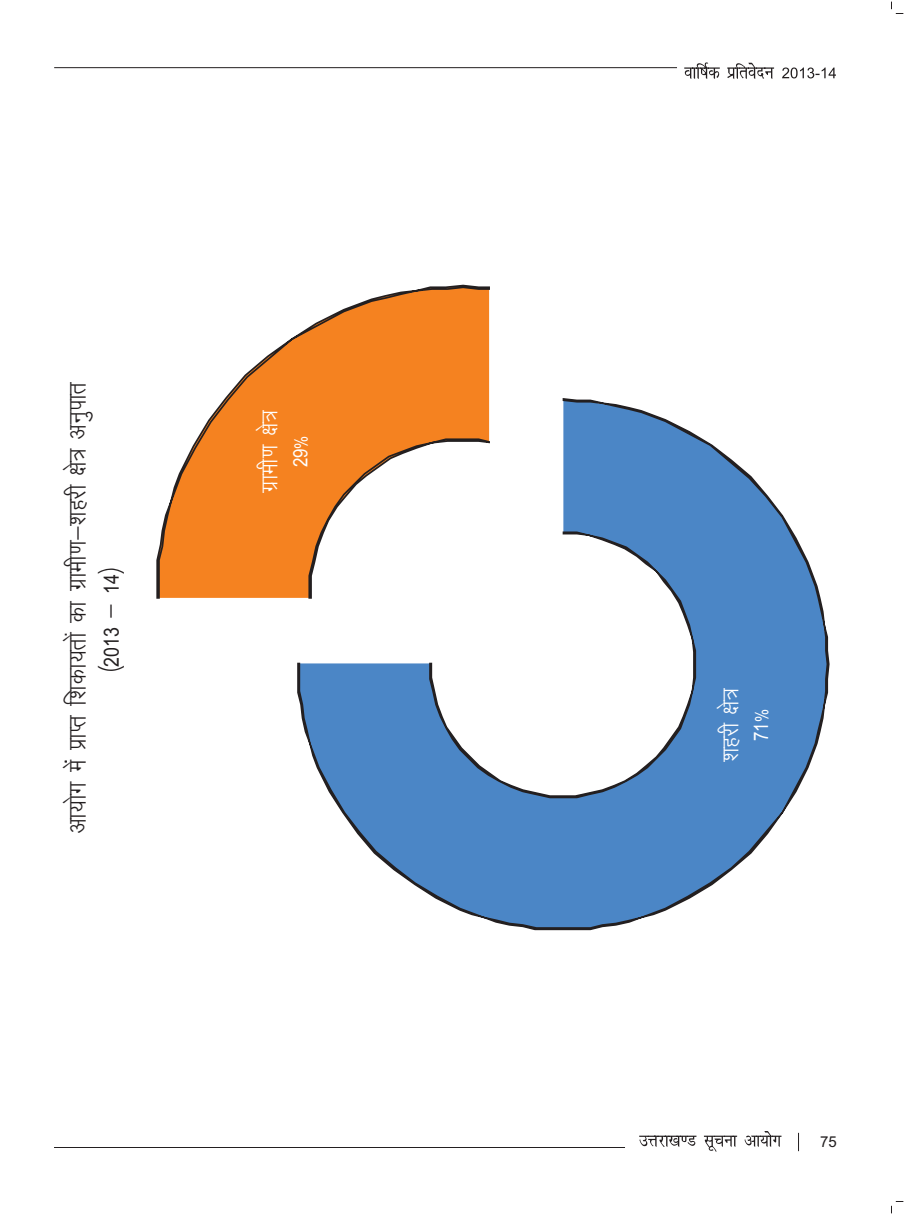
<style>
.page{position:relative;width:905px;height:1215px;background:#fff}
.page>*{position:absolute;margin:0;border:0;box-sizing:border-box;transform-origin:0 0}
.t1{font:100 30px/33px "Kruti Dev 010";color:#231f20}
.t2{font:100 28.5px/29.8px "Kruti Dev 010";color:#fff;text-align:center}
.t3{font:15px "Arial";color:#231f20}
.s1{font-family:"Arial Narrow";font-weight:400;font-size:18px}
</style>
<div class="page">
<svg style="left:782px;top:68px;width:54px;height:10px"></svg>
<svg style="left:684px;top:62px;width:90px;height:17px"></svg>
<svg style="left:639px;top:1131px;width:142px;height:21px"></svg>
<svg style="left:798px;top:1133px;width:1px;height:18px"></svg>
<hr style="left:54px;top:1147px;width:571px;height:1px;background:#231f20">
<hr style="left:54px;top:67px;width:623px;height:1px;background:#231f20">
<svg style="left:297px;top:398px;width:533px;height:533px;fill:#4b86c6"></svg>
<svg style="left:156px;top:284px;width:335px;height:316px;fill:#f58220"></svg>
<svg style="left:891px;top:1201px;width:12px;height:12px"></svg>
<svg style="left:891px;top:2px;width:12px;height:12px"></svg>
<p class="t1" style="left:60px;top:673px;width:293px;text-indent:-160px;rotate:-90deg">vk;ksx esa izkIr f'kdk;rksa dk xzkeh.k&amp;'kgjh {ks= vuqikr ¼2013 &amp; 14½</p>
<p class="t2" style="left:254px;top:493px;width:85px;rotate:-90deg">xzkeh.k {ks=<br>29<span class="s1">%</span></p>
<p class="t2" style="left:714px;top:762px;width:76px;rotate:-90deg">'kgjh {ks=<br>71<span class="s1">%</span></p>
<p class="t3" style="left:820px;top:1136px;width:18px">75</p>
</div>
